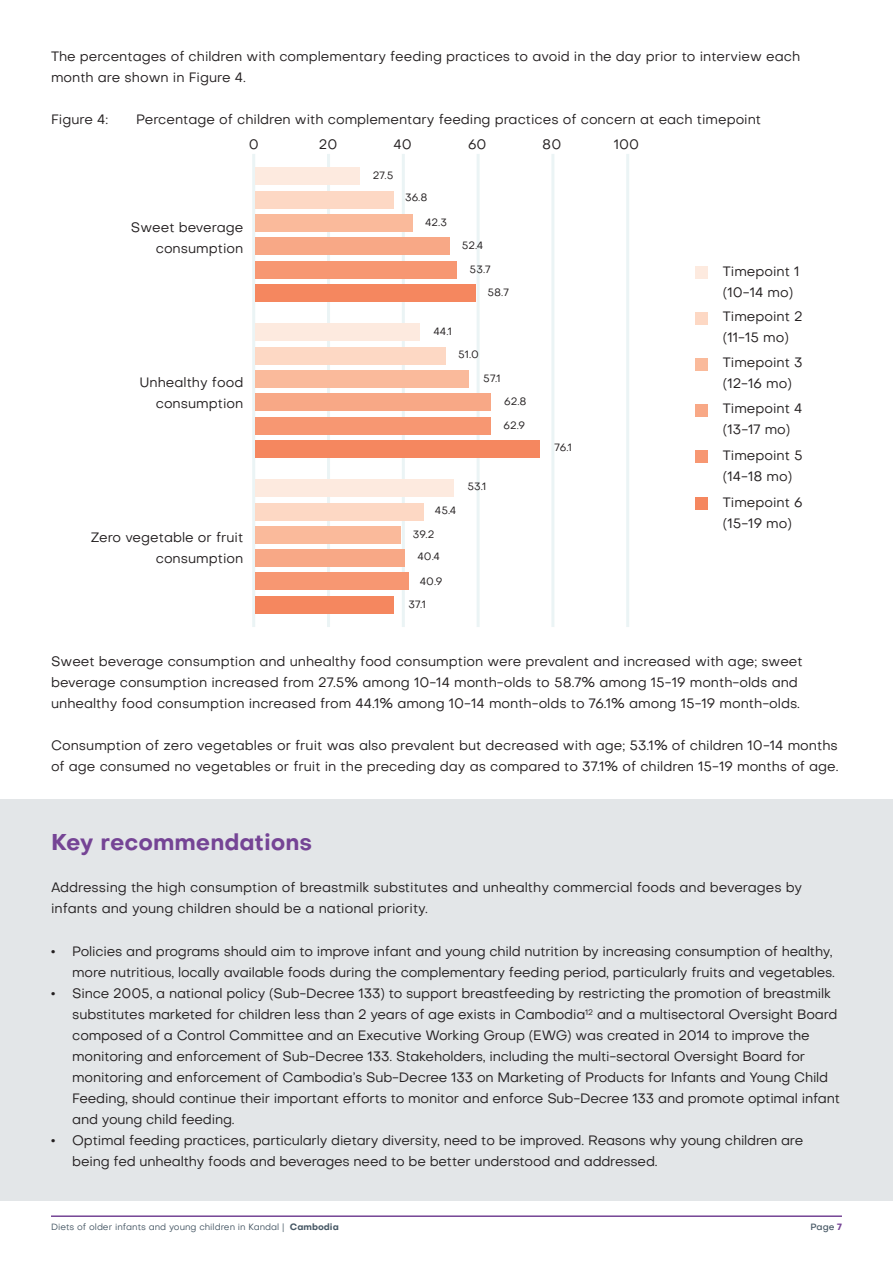
<style>
.page{position:relative;width:893px;height:1263px;background:#fff}
.page>*{position:absolute;margin:0;border:0;box-sizing:border-box;transform-origin:0 0}
.t1{font:498.45px "Chartwell Bars Vertical";color:#f5875f;scale:.46 1}
.t2{font:700 22.5px "Objective";color:#754495}
.t3{font:13.5px/21px "Objective";letter-spacing:-.015em;color:#231f20}
.t4{font:10.5px "Objective";color:#231f20}
.t5{font:9px "Objective";color:#475865}
.t6{font:500 9px "Objective";color:#475865}
.s1{color:#fdeadf}
.s2{color:#fdd8c4}
.s3{color:#f8a886}
.s4{color:#f79772}
.s5{color:#faba9b}
.s6{font-weight:900}
.s7{font-weight:700}
.s8{font-weight:700;color:#754495}
</style>
<div class="page">
<hr style="left:51px;top:1215px;width:791px;height:2px;background:#754495">
<div style="left:0;top:799px;width:893px;height:402px;background:#e3e6e8"></div>
<hr style="left:252px;top:154px;width:3px;height:473px;background:#ebf4f5">
<hr style="left:327px;top:154px;width:3px;height:473px;background:#ebf4f5">
<hr style="left:402px;top:154px;width:3px;height:473px;background:#ebf4f5">
<hr style="left:477px;top:154px;width:3px;height:473px;background:#ebf4f5">
<hr style="left:626px;top:154px;width:3px;height:473px;background:#ebf4f5">
<hr style="left:551px;top:154px;width:3px;height:473px;background:#ebf4f5">
<div style="left:695px;top:497px;width:12px;height:12px;background:#f5875f"></div>
<div style="left:695px;top:358px;width:12px;height:13px;background:#faba9b"></div>
<div style="left:695px;top:451px;width:12px;height:12px;background:#f79772"></div>
<div style="left:695px;top:312px;width:12px;height:13px;background:#fdd8c4"></div>
<div style="left:695px;top:404px;width:12px;height:13px;background:#f8a886"></div>
<div style="left:695px;top:266px;width:12px;height:12px;background:#fdeadf"></div>
<p class="t3" style="left:51px;top:46px;width:751px">The percentages of children with complementary feeding practices to avoid in the day prior to interview each month are shown in Figure 4.</p>
<p class="t3" style="left:51px;top:108px;width:59px">Figure 4:</p>
<p class="t3" style="left:136px;top:108px;width:627px">Percentage of children with complementary feeding practices of concern at each timepoint</p>
<p class="t3" style="left:249px;top:133px;width:12px">0</p>
<p class="t3" style="left:319px;top:133px;width:20px">20</p>
<p class="t3" style="left:394px;top:133px;width:20px">40</p>
<p class="t3" style="left:468px;top:133px;width:20px">60</p>
<p class="t3" style="left:542px;top:133px;width:21px">80</p>
<p class="t3" style="left:614px;top:133px;width:27px">100</p>
<p class="t4" style="left:373px;top:168px;width:22px">27.5</p>
<h1 class="t1" style="left:733px;top:156px;width:1023px;rotate:90deg"><span class="s1">8</span><span class="s2">37</span><span class="s3">2</span><span class="s4">4</span>59<span class="s1">44</span><span class="s2">1</span><span class="s5">57</span><span class="s4">3</span>76 <span class="s2">5</span><span class="s5">39</span><span class="s3">0</span><span class="s4">41</span>37</h1>
<p class="t4" style="left:405px;top:191px;width:24px">36.8</p>
<p class="t4" style="left:425px;top:215px;width:23px">42.3</p>
<p class="t3" style="left:131px;top:217px;width:114px;text-align:right">Sweet beverage consumption</p>
<p class="t4" style="left:462px;top:239px;width:23px">52.4</p>
<p class="t4" style="left:470px;top:262px;width:22px">53.7</p>
<p class="t4" style="left:487px;top:286px;width:23px">58.7</p>
<p class="t4" style="left:433px;top:324px;width:20px">44.1</p>
<p class="t4" style="left:458px;top:347px;width:22px">51.0</p>
<p class="t4" style="left:483px;top:371px;width:19px">57.1</p>
<p class="t3" style="left:140px;top:371px;width:105px;text-align:right">Unhealthy food consumption</p>
<p class="t4" style="left:504px;top:394px;width:24px">62.8</p>
<p class="t4" style="left:503px;top:418px;width:23px">62.9</p>
<p class="t4" style="left:555px;top:441px;width:19px">76.1</p>
<p class="t4" style="left:467px;top:479px;width:21px">53.1</p>
<p class="t4" style="left:435px;top:503px;width:23px">45.4</p>
<p class="t4" style="left:413px;top:527px;width:23px">39.2</p>
<p class="t3" style="left:91px;top:527px;width:154px;text-align:right">Zero vegetable or fruit consumption</p>
<p class="t4" style="left:417px;top:550px;width:24px">40.4</p>
<p class="t4" style="left:420px;top:574px;width:24px">40.9</p>
<p class="t4" style="left:408px;top:597px;width:19px">37.1</p>
<p class="t3" style="left:723px;top:260px;width:78px">Timepoint 1 (10-14 mo)</p>
<p class="t3" style="left:723px;top:305px;width:81px">Timepoint 2 (11-15 mo)</p>
<p class="t3" style="left:723px;top:352px;width:81px">Timepoint 3 (12-16 mo)</p>
<p class="t3" style="left:723px;top:398px;width:81px">Timepoint 4 (13-17 mo)</p>
<p class="t3" style="left:723px;top:444px;width:81px">Timepoint 5 (14-18 mo)</p>
<p class="t3" style="left:723px;top:492px;width:81px">Timepoint 6 (15-19 mo)</p>
<p class="t3" style="left:51px;top:651px;width:753px">Sweet beverage consumption and unhealthy food consumption were prevalent and increased with age; sweet beverage consumption increased from 27.5% among 10-14 month-olds to 58.7% among 15-19 month-olds and unhealthy food consumption increased from 44.1% among 10-14 month-olds to 76.1% among 15-19 month-olds.</p>
<p class="t3" style="left:51px;top:735px;width:789px">Consumption of zero vegetables or fruit was also prevalent but decreased with age; 53.1% of children 10-14 months of age consumed no vegetables or fruit in the preceding day as compared to 37.1% of children 15-19 months of age.</p>
<h2 class="t2" style="left:51px;top:825px;width:263px">Key recommendations</h2>
<p class="t3" style="left:51px;top:876px;width:753px">Addressing the high consumption of breastmilk substitutes and unhealthy commercial foods and beverages by infants and young children should be a national priority.</p>
<p class="t3" style="left:51px;top:941px;width:783px"><span class="s6">·</span> Policies and programs should aim to improve infant and young child nutrition by increasing consumption of healthy,</p>
<p class="t3" style="left:72px;top:962px;width:764px">more nutritious, locally available foods during the complementary feeding period, particularly fruits and vegetables.</p>
<p class="t3" style="left:51px;top:983px;width:782px"><span class="s6">·</span> Since 2005, a national policy (Sub-Decree 133) to support breastfeeding by restricting the promotion of breastmilk</p>
<p class="t3" style="left:72px;top:1004px;width:767px">substitutes marketed for children less than 2 years of age exists in Cambodia<sup>12</sup> and a multisectoral Oversight Board</p>
<p class="t3" style="left:72px;top:1025px;width:739px">composed of a Control Committee and an Executive Working Group (EWG) was created in 2014 to improve the</p>
<p class="t3" style="left:72px;top:1046px;width:734px">monitoring and enforcement of Sub-Decree 133. Stakeholders, including the multi-sectoral Oversight Board for</p>
<p class="t3" style="left:72px;top:1067px;width:757px">monitoring and enforcement of Cambodia’s Sub-Decree 133 on Marketing of Products for Infants and Young Child</p>
<p class="t3" style="left:72px;top:1088px;width:769px">Feeding, should continue their important efforts to monitor and enforce Sub-Decree 133 and promote optimal infant</p>
<p class="t3" style="left:72px;top:1109px;width:164px">and young child feeding.</p>
<p class="t3" style="left:51px;top:1130px;width:754px"><span class="s6">·</span> Optimal feeding practices, particularly dietary diversity, need to be improved. Reasons why young children are</p>
<p class="t3" style="left:72px;top:1151px;width:587px">being fed unhealthy foods and beverages need to be better understood and addressed.</p>
<p class="t5" style="left:51px;top:1221px;width:289px">Diets of older infants and young children in Kandal | <span class="s7">Cambodia</span></p>
<p class="t6" style="left:811px;top:1220px;width:33px">Page <span class="s8">7</span></p>
</div>
